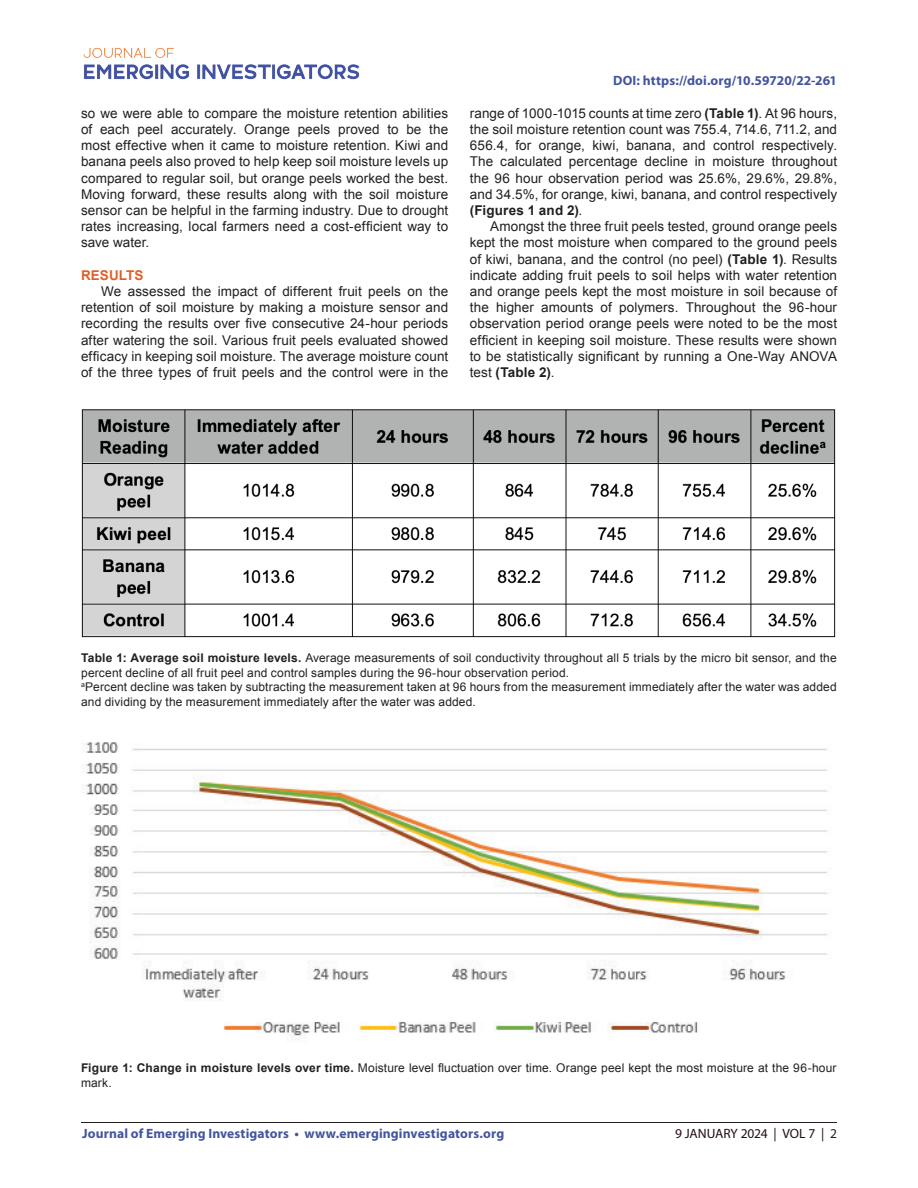
<style>
.page{position:relative;width:918px;height:1188px;background:#fff}
.page>*{position:absolute;margin:0;border:0;box-sizing:border-box;transform-origin:0 0}
.t1{font:13.5px/16.2px "Arial";letter-spacing:.005em;color:#231f20;text-align:justify}
.t2{font:700 13.5px "Myriad Pro";letter-spacing:.01em;color:#43559f}
.t3{font:13.5px "Myriad Pro";letter-spacing:-.01em;color:#230e10}
.t4{font:700 13.5px "Arial";letter-spacing:.005em;color:#dd602a}
.t5{font:12px/14.4px "Arial";letter-spacing:.01em;color:#231f20}
.s1{font-weight:700}
.s2{color:#231f20}
</style>
<div class="page">
<hr style="left:81px;top:1122px;width:756px;height:1px;background:#231f20">
<img style="left:83px;top:47px;width:277px;height:33px">
<img style="left:83px;top:742px;width:745px;height:301px">
<img style="left:81px;top:409px;width:755px;height:229px">
<p class="t1" style="left:81px;top:105px;width:369px">so we were able to compare the moisture retention abilities of each peel accurately. Orange peels proved to be the most effective when it came to moisture retention. Kiwi and banana peels also proved to help keep soil moisture levels up compared to regular soil, but orange peels worked the best.<br>Moving forward, these results along with the soil moisture sensor can be helpful in the farming industry. Due to drought rates increasing, local farmers need a cost-efficient way to save water.</p>
<p class="t4" style="left:81px;top:266px;width:64px">RESULTS</p>
<p class="t1" style="left:81px;top:283px;width:369px;text-indent:20px">We assessed the impact of different fruit peels on the retention of soil moisture by making a moisture sensor and recording the results over five consecutive 24-hour periods after watering the soil. Various fruit peels evaluated showed efficacy in keeping soil moisture. The average moisture count of the three types of fruit peels and the control were in the</p>
<p class="t2" style="left:613px;top:72px;width:225px">DOI: https://doi.org/10.59720/22-261</p>
<p class="t1" style="left:470px;top:105px;width:369px">range of 1000-1015 counts at time zero <span class="s1">(Table 1)</span>. At 96 hours, the soil moisture retention count was 755.4, 714.6, 711.2, and 656.4, for orange, kiwi, banana, and control respectively.<br>The calculated percentage decline in moisture throughout the 96 hour observation period was 25.6%, 29.6%, 29.8%, and 34.5%, for orange, kiwi, banana, and control respectively <span class="s1">(Figures 1 and 2)</span>.</p>
<p class="t1" style="left:470px;top:219px;width:369px;text-indent:20px">Amongst the three fruit peels tested, ground orange peels kept the most moisture when compared to the ground peels of kiwi, banana, and the control (no peel) <span class="s1">(Table 1)</span>. Results indicate adding fruit peels to soil helps with water retention and orange peels kept the most moisture in soil because of the higher amounts of polymers. Throughout the 96-hour observation period orange peels were noted to be the most efficient in keeping soil moisture. These results were shown to be statistically significant by running a One-Way ANOVA test <span class="s1">(Table 2)</span>.</p>
<p class="t5" style="left:81px;top:651px;width:757px"><span class="s1">Table 1: Average soil moisture levels.</span> Average measurements of soil conductivity throughout all 5 trials by the micro bit sensor, and the percent decline of all fruit peel and control samples during the 96-hour observation period.</p>
<p class="t5" style="left:81px;top:680px;width:757px"><sup>a</sup>Percent decline was taken by subtracting the measurement taken at 96 hours from the measurement immediately after the water was added and dividing by the measurement immediately after the water was added.</p>
<p class="t5" style="left:81px;top:1061px;width:757px"><span class="s1">Figure 1: Change in moisture levels over time.</span> Moisture level fluctuation over time. Orange peel kept the most moisture at the 96-hour mark.</p>
<p class="t2" style="left:82px;top:1125px;width:424px">Journal of Emerging Investigators • www.emerginginvestigators.org</p>
<p class="t3" style="left:675px;top:1125px;width:163px">9 JANUARY 2024 | VOL 7 | <span class="s2">2</span></p>
</div>
